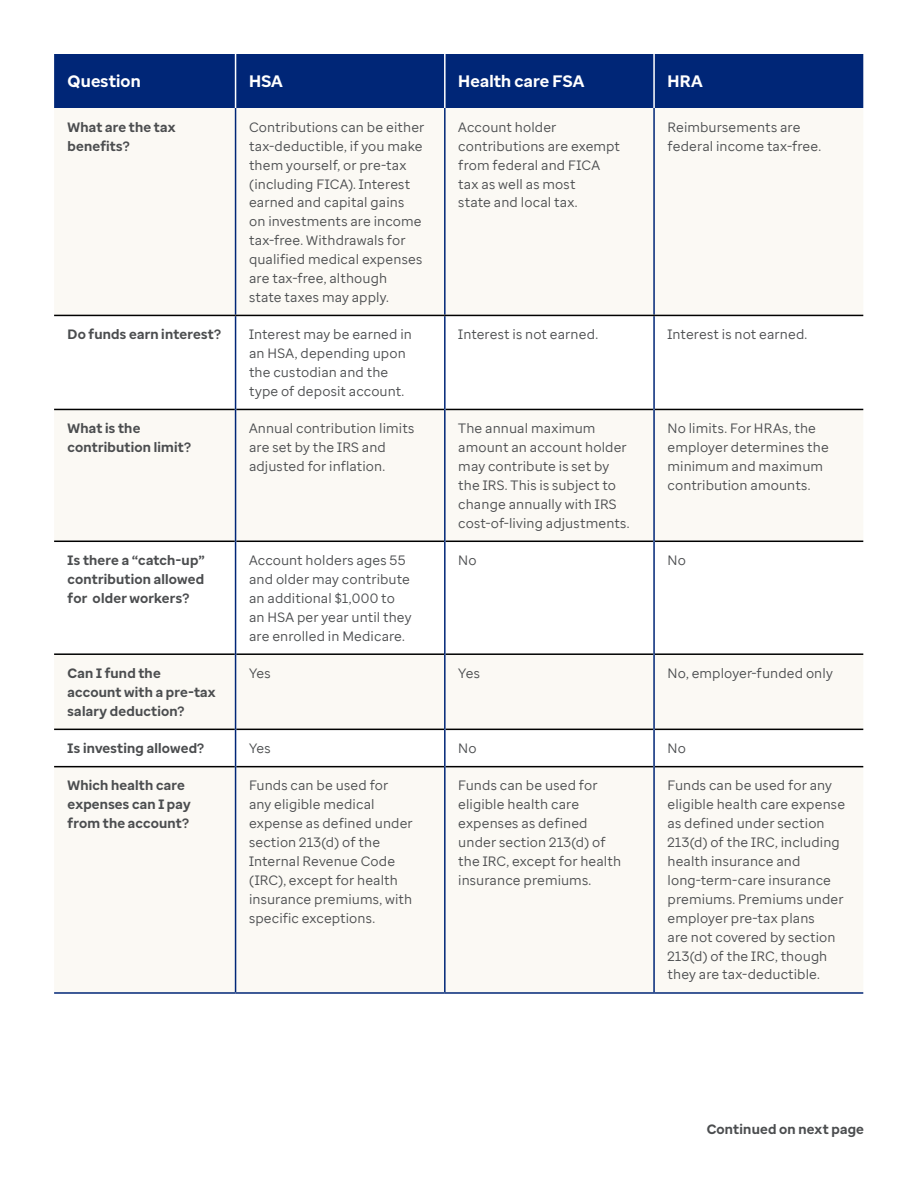
<style>
.page{position:relative;width:918px;height:1188px;background:#fff}
.page>*{position:absolute;margin:0;border:0;box-sizing:border-box;transform-origin:0 0}
.t1{font:700 16.5px "Optum Sans";letter-spacing:.01em;color:#fff}
.t2{font:13.5px/18.9px "Optum Sans";letter-spacing:.01em;color:#4b4d4f}
.t3{font:700 13.5px/18.9px "Optum Sans";letter-spacing:.015em;color:#4b4d4f}
</style>
<div class="page">
<div style="left:54px;top:54px;width:809px;height:54px;background:#002677"></div>
<div style="left:54px;top:108px;width:809px;height:433px;background:#fbf9f4"></div>
<svg style="left:54px;top:316px;width:809px;height:93px"></svg>
<svg style="left:54px;top:655px;width:809px;height:337px;fill:#fbf9f4"></svg>
<hr style="left:54px;top:409px;width:181px;height:1px;background:#000">
<hr style="left:236px;top:409px;width:208px;height:1px;background:#000">
<hr style="left:446px;top:409px;width:207px;height:1px;background:#000">
<hr style="left:655px;top:409px;width:208px;height:1px;background:#000">
<hr style="left:54px;top:541px;width:181px;height:1px;background:#000">
<hr style="left:236px;top:541px;width:208px;height:1px;background:#000">
<hr style="left:446px;top:541px;width:207px;height:1px;background:#000">
<hr style="left:655px;top:541px;width:208px;height:1px;background:#000">
<hr style="left:54px;top:653px;width:181px;height:2px;background:#000">
<hr style="left:236px;top:653px;width:208px;height:2px;background:#000">
<hr style="left:446px;top:653px;width:207px;height:2px;background:#000">
<hr style="left:655px;top:653px;width:208px;height:2px;background:#000">
<hr style="left:54px;top:729px;width:181px;height:1px;background:#000">
<hr style="left:236px;top:729px;width:208px;height:1px;background:#000">
<hr style="left:446px;top:729px;width:207px;height:1px;background:#000">
<hr style="left:655px;top:729px;width:208px;height:1px;background:#000">
<hr style="left:54px;top:766px;width:181px;height:1px;background:#000">
<hr style="left:236px;top:766px;width:208px;height:1px;background:#000">
<hr style="left:446px;top:766px;width:207px;height:1px;background:#000">
<hr style="left:655px;top:766px;width:208px;height:1px;background:#000">
<hr style="left:235px;top:54px;width:1px;height:54px;background:#fff">
<hr style="left:444px;top:54px;width:2px;height:54px;background:#fff">
<hr style="left:235px;top:108px;width:1px;height:207px;background:#002677">
<hr style="left:444px;top:108px;width:2px;height:207px;background:#002677">
<hr style="left:235px;top:316px;width:1px;height:93px;background:#002677">
<hr style="left:444px;top:316px;width:2px;height:93px;background:#002677">
<hr style="left:235px;top:409px;width:1px;height:132px;background:#002677">
<hr style="left:444px;top:409px;width:2px;height:132px;background:#002677">
<hr style="left:235px;top:541px;width:1px;height:113px;background:#002677">
<hr style="left:444px;top:541px;width:2px;height:113px;background:#002677">
<hr style="left:235px;top:654px;width:1px;height:75px;background:#002677">
<hr style="left:444px;top:654px;width:2px;height:75px;background:#002677">
<hr style="left:235px;top:729px;width:1px;height:38px;background:#002677">
<hr style="left:444px;top:729px;width:2px;height:38px;background:#002677">
<hr style="left:235px;top:767px;width:1px;height:225px;background:#002677">
<hr style="left:444px;top:767px;width:2px;height:225px;background:#002677">
<hr style="left:653px;top:108px;width:2px;height:207px;background:#002677">
<hr style="left:653px;top:316px;width:2px;height:93px;background:#002677">
<hr style="left:653px;top:409px;width:2px;height:132px;background:#002677">
<hr style="left:653px;top:541px;width:2px;height:113px;background:#002677">
<hr style="left:653px;top:654px;width:2px;height:75px;background:#002677">
<hr style="left:653px;top:729px;width:2px;height:38px;background:#002677">
<hr style="left:653px;top:767px;width:2px;height:225px;background:#002677">
<hr style="left:653px;top:54px;width:2px;height:54px;background:#fff">
<hr style="left:54px;top:315px;width:182px;height:1px;background:#000">
<hr style="left:236px;top:315px;width:209px;height:1px;background:#000">
<hr style="left:445px;top:315px;width:209px;height:1px;background:#000">
<hr style="left:654px;top:315px;width:209px;height:1px;background:#000">
<hr style="left:54px;top:992px;width:182px;height:2px;background:#002677">
<hr style="left:236px;top:992px;width:209px;height:2px;background:#002677">
<hr style="left:445px;top:992px;width:209px;height:2px;background:#002677">
<hr style="left:654px;top:992px;width:209px;height:2px;background:#002677">
<p class="t1" style="left:68px;top:71px;width:75px">Question</p>
<p class="t1" style="left:249px;top:71px;width:35px">HSA</p>
<p class="t1" style="left:458px;top:71px;width:128px">Health care FSA</p>
<p class="t1" style="left:668px;top:71px;width:37px">HRA</p>
<p class="t3" style="left:68px;top:118px;width:110px">What are the tax benefits?</p>
<p class="t2" style="left:249px;top:118px;width:177px">Contributions can be either tax-deductible, if you make them yourself, or pre-tax (including FICA). Interest earned and capital gains<br>on investments are income tax-free. Withdrawals for qualified medical expenses are tax-free, although<br>state taxes may apply.</p>
<p class="t2" style="left:458px;top:118px;width:163px">Account holder contributions are exempt from federal and FICA tax as well as most<br>state and local tax.</p>
<p class="t2" style="left:668px;top:118px;width:155px">Reimbursements are federal income tax-free.</p>
<p class="t3" style="left:68px;top:325px;width:155px">Do funds earn interest?</p>
<p class="t2" style="left:249px;top:325px;width:164px">Interest may be earned in an HSA, depending upon the custodian and the type of deposit account.</p>
<p class="t2" style="left:458px;top:325px;width:141px">Interest is not earned.</p>
<p class="t2" style="left:668px;top:325px;width:141px">Interest is not earned.</p>
<p class="t3" style="left:68px;top:419px;width:125px">What is the contribution limit?</p>
<p class="t2" style="left:249px;top:419px;width:167px">Annual contribution limits are set by the IRS and adjusted for inflation.</p>
<p class="t2" style="left:458px;top:419px;width:173px">The annual maximum amount an account holder may contribute is set by the IRS. This is subject to change annually with IRS cost-of-living adjustments.</p>
<p class="t2" style="left:668px;top:419px;width:163px">No limits. For HRAs, the employer determines the minimum and maximum contribution amounts.</p>
<p class="t3" style="left:68px;top:551px;width:139px;text-align:justify">Is there a “catch-up” contribution allowed for older workers?</p>
<p class="t2" style="left:249px;top:551px;width:164px">Account holders ages 55 and older may contribute an additional $1,000 to an HSA per year until they are enrolled in Medicare.</p>
<p class="t2" style="left:458px;top:551px;width:20px">No</p>
<p class="t2" style="left:668px;top:551px;width:20px">No</p>
<p class="t3" style="left:68px;top:664px;width:150px">Can I fund the account with a pre-tax salary deduction?</p>
<p class="t2" style="left:249px;top:664px;width:23px">Yes</p>
<p class="t2" style="left:458px;top:664px;width:23px">Yes</p>
<p class="t2" style="left:668px;top:664px;width:167px">No, employer-funded only</p>
<p class="t3" style="left:68px;top:739px;width:138px">Is investing allowed?</p>
<p class="t2" style="left:249px;top:739px;width:23px">Yes</p>
<p class="t2" style="left:458px;top:739px;width:20px">No</p>
<p class="t2" style="left:668px;top:739px;width:20px">No</p>
<p class="t3" style="left:68px;top:776px;width:124px">Which health care expenses can I pay from the account?</p>
<p class="t2" style="left:249px;top:776px;width:165px">Funds can be used for any eligible medical expense as defined under section 213(d) of the<br>Internal Revenue Code (IRC), except for health insurance premiums, with specific exceptions.</p>
<p class="t2" style="left:458px;top:776px;width:164px">Funds can be used for eligible health care expenses as defined under section 213(d) of the IRC, except for health insurance premiums.</p>
<p class="t2" style="left:668px;top:776px;width:179px">Funds can be used for any eligible health care expense as defined under section<br>213(d) of the IRC, including health insurance and long-term-care insurance premiums. Premiums under employer pre-tax plans<br>are not covered by section<br>213(d) of the IRC, though they are tax-deductible.</p>
<p class="t3" style="left:707px;top:1120px;width:159px">Continued on next page</p>
</div>
